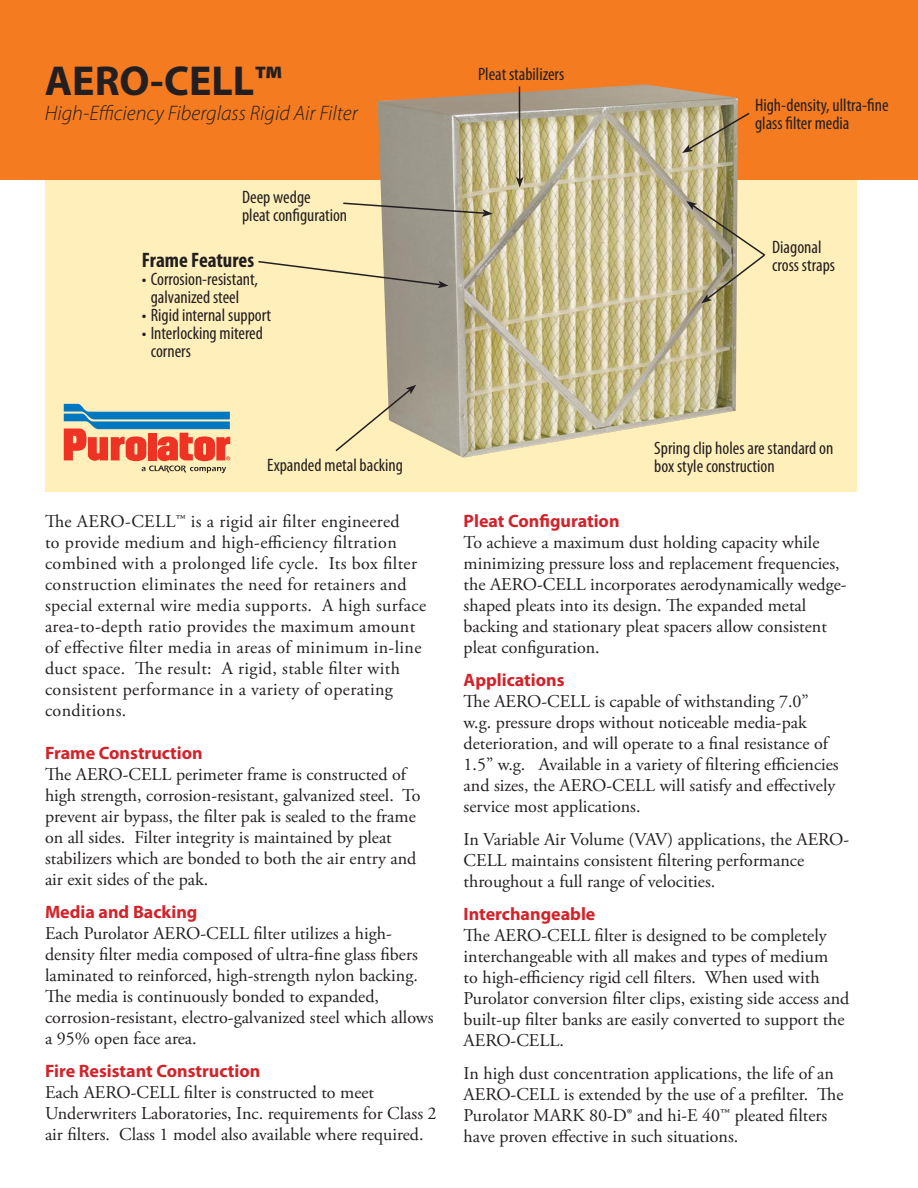
<style>
.page{position:relative;width:918px;height:1188px;background:#fff}
.page>*{position:absolute;margin:0;border:0;box-sizing:border-box;transform-origin:0 0}
.t1{font:700 42px "Myriad Pro";color:#231f20}
.t2{font:italic 300 21px "Myriad Pro";color:#231f20}
.t3{font:700 condensed 21px "Myriad Pro";color:#231f20}
.t4{font:18px/21px "Adobe Garamond Pro";color:#231f20}
.t5{font:18px/21px "Adobe Garamond Pro";letter-spacing:.02em;color:#231f20}
.t6{font:condensed 18px/18px "Myriad Pro";color:#231f20}
.t7{font:700 18px "Myriad Pro";color:#d2232a}
</style>
<div class="page">
<div style="left:45px;top:176px;width:812px;height:315px;background:#ffefba"></div>
<div style="left:0;top:0;width:918px;height:180px;background:#f47b20"></div>
<svg style="left:64px;top:404px;width:166px;height:69px"></svg>
<img style="left:378px;top:84px;width:360px;height:374px">
<svg style="left:686px;top:201px;width:80px;height:102px"></svg>
<svg style="left:343px;top:202px;width:150px;height:15px"></svg>
<svg style="left:335px;top:385px;width:81px;height:68px"></svg>
<hr style="left:519px;top:86px;width:1px;height:93px;background:#231f20">
<svg style="left:516px;top:177px;width:8px;height:11px"></svg>
<svg style="left:682px;top:111px;width:68px;height:42px"></svg>
<svg style="left:258px;top:260px;width:190px;height:28px"></svg>
<h1 class="t1" style="left:45px;top:53px;width:239px">AERO-CELL™</h1>
<p class="t2" style="left:45px;top:100px;width:315px">High-Efficiency Fiberglass Rigid Air Filter</p>
<p class="t6" style="left:242px;top:187px;width:107px">Deep wedge<br>pleat configuration</p>
<p class="t3" style="left:142px;top:247px;width:114px">Frame Features</p>
<p class="t6" style="left:142px;top:270px;width:118px;text-align:center">• Corrosion-resistant, galvanized steel</p>
<p class="t6" style="left:142px;top:306px;width:131px">• Rigid internal support</p>
<p class="t6" style="left:151px;top:324px;width:114px;text-indent:-9px">• Interlocking mitered corners</p>
<p class="t6" style="left:478px;top:65px;width:88px">Pleat stabilizers</p>
<p class="t6" style="left:755px;top:96px;width:135px">High-density, ulltra-fine glass filter media</p>
<p class="t6" style="left:772px;top:238px;width:64px">Diagonal cross straps</p>
<p class="t6" style="left:267px;top:456px;width:137px">Expanded metal backing</p>
<p class="t5" style="left:45px;top:511px;width:383px">The AERO-CELL™ is a rigid air filter engineered<br>to provide medium and high-efficiency filtration combined with a prolonged life cycle. Its box filter construction eliminates the need for retainers and special external wire media supports. A high surface area-to-depth ratio provides the maximum amount of effective filter media in areas of minimum in-line duct space. The result: A rigid, stable filter with consistent performance in a variety of operating conditions.</p>
<p class="t7" style="left:45px;top:742px;width:159px">Frame Construction</p>
<p class="t4" style="left:45px;top:765px;width:377px">The AERO-CELL perimeter frame is constructed of high strength, corrosion-resistant, galvanized steel. To prevent air bypass, the filter pak is sealed to the frame on all sides. Filter integrity is maintained by pleat stabilizers which are bonded to both the air entry and air exit sides of the pak.</p>
<p class="t7" style="left:45px;top:901px;width:154px">Media and Backing</p>
<p class="t4" style="left:45px;top:924px;width:390px">Each Purolator AERO-CELL filter utilizes a high&shy;density filter media composed of ultra-fine glass fibers laminated to reinforced, high-strength nylon backing.<br>The media is continuously bonded to expanded, corrosion-resistant, electro-galvanized steel which allows a 95% open face area.</p>
<p class="t7" style="left:45px;top:1060px;width:217px">Fire Resistant Construction</p>
<p class="t4" style="left:45px;top:1083px;width:393px">Each AERO-CELL filter is constructed to meet<br>Underwriters Laboratories, Inc. requirements for Class 2 air filters. Class 1 model also available where required.</p>
<p class="t6" style="left:654px;top:439px;width:181px">Spring clip holes are standard on box style construction</p>
<p class="t7" style="left:464px;top:510px;width:157px">Pleat Configuration</p>
<p class="t4" style="left:464px;top:533px;width:385px">To achieve a maximum dust holding capacity while minimizing pressure loss and replacement frequencies, the AERO-CELL incorporates aerodynamically wedge&shy;shaped pleats into its design. The expanded metal backing and stationary pleat spacers allow consistent pleat configuration.</p>
<p class="t7" style="left:464px;top:669px;width:102px">Applications</p>
<p class="t4" style="left:464px;top:692px;width:377px">The AERO-CELL is capable of withstanding 7.0” w.g. pressure drops without noticeable media-pak deterioration, and will operate to a final resistance of 1.5” w.g. Available in a variety of filtering efficiencies and sizes, the AERO-CELL will satisfy and effectively service most applications.</p>
<p class="t4" style="left:464px;top:830px;width:387px">In Variable Air Volume (VAV) applications, the AERO-<br>CELL maintains consistent filtering performance throughout a full range of velocities.</p>
<p class="t7" style="left:464px;top:903px;width:133px">Interchangeable</p>
<p class="t4" style="left:464px;top:926px;width:387px">The AERO-CELL filter is designed to be completely interchangeable with all makes and types of medium<br>to high-efficiency rigid cell filters. When used with Purolator conversion filter clips, existing side access and built-up filter banks are easily converted to support the AERO-CELL.</p>
<p class="t4" style="left:464px;top:1064px;width:381px">In high dust concentration applications, the life of an AERO-CELL is extended by the use of a prefilter. The Purolator MARK 80-D® and hi-E 40™ pleated filters have proven effective in such situations.</p>
</div>
